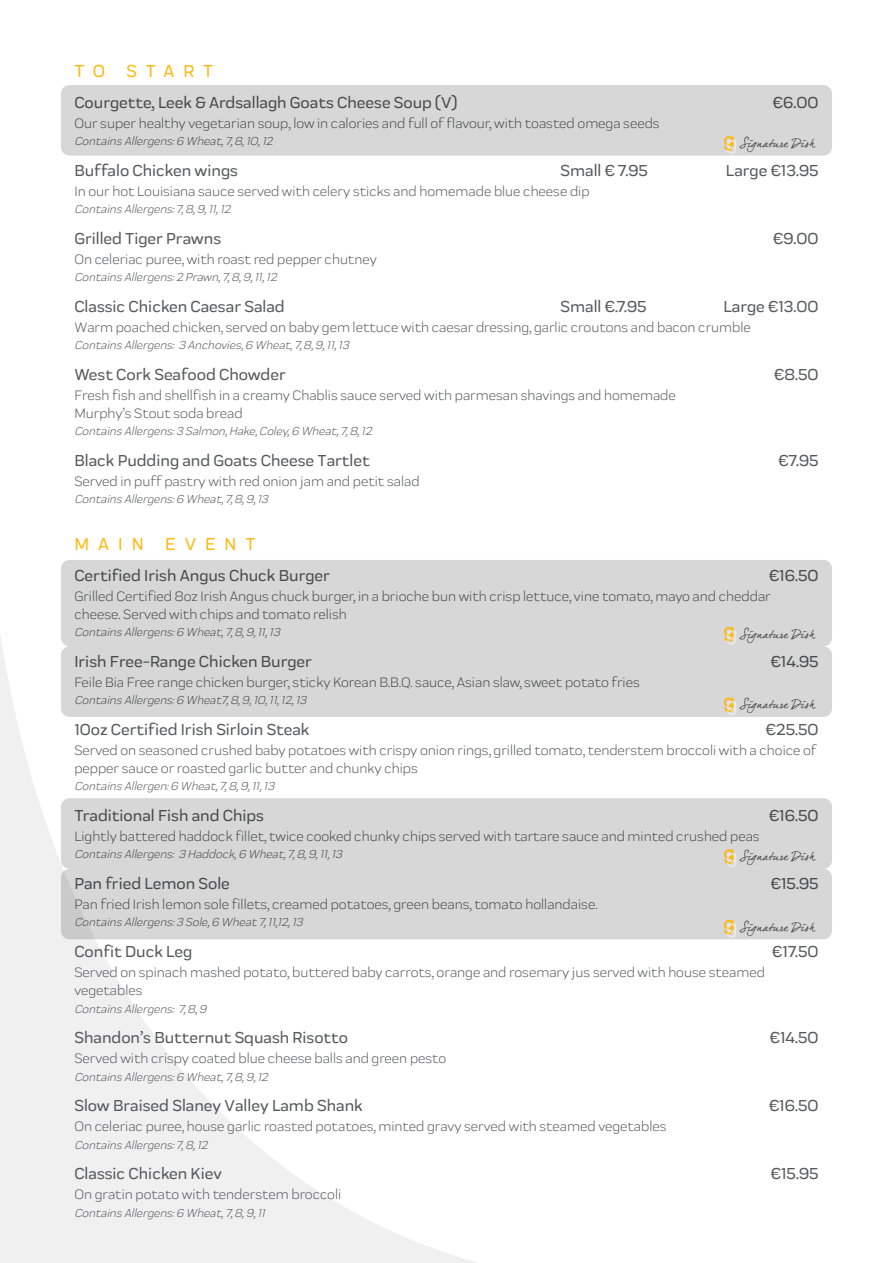
<style>
.page{position:relative;width:893px;height:1263px;background:#fff}
.page>*{position:absolute;margin:0;border:0;box-sizing:border-box;transform-origin:0 0}
.t1{font:500 18px "Praktika Rnd";letter-spacing:.5em;color:#fdb913}
.t2{font:500 16.5px "Praktika Rnd";color:#58595b}
.t3{font:14.25px/18px "Praktika Rnd";color:#58595b}
.t4{font:12.9px "dear Joesmooth";letter-spacing:.005em;color:#464547}
.t5{font:italic 12px "Praktika Rnd";color:#58595b}
</style>
<div class="page">
<svg style="left:0;top:560px;width:548px;height:703px"></svg>
<div style="left:61px;top:85px;width:771px;height:71px;background:#d7d7d7;border-radius:9px"></div>
<svg style="left:724px;top:136px;width:12px;height:18px"></svg>
<div style="left:61px;top:646px;width:771px;height:71px;background:#d7d7d7;border-radius:9px"></div>
<svg style="left:724px;top:697px;width:12px;height:18px"></svg>
<div style="left:61px;top:560px;width:771px;height:86px;background:#d7d7d7;border-radius:9px"></div>
<svg style="left:724px;top:627px;width:12px;height:18px"></svg>
<div style="left:61px;top:798px;width:771px;height:71px;background:#d7d7d7;border-radius:9px"></div>
<svg style="left:724px;top:849px;width:12px;height:18px"></svg>
<div style="left:61px;top:869px;width:771px;height:70px;background:#d7d7d7;border-radius:9px"></div>
<svg style="left:724px;top:920px;width:12px;height:18px"></svg>
<p class="t1" style="left:74px;top:58px;width:140px">TO START</p>
<p class="t2" style="left:74px;top:90px;width:384px">Courgette, Leek &amp; Ardsallagh Goats Cheese Soup (V)</p>
<p class="t2" style="left:773px;top:90px;width:47px">€6.00</p>
<p class="t3" style="left:74px;top:113px;width:587px">Our super healthy vegetarian soup, low in calories and full of flavour, with toasted omega seeds</p>
<p class="t5" style="left:74px;top:133px;width:203px">ContainsAllergens:6 Wheat,7,8,10,12</p>
<p class="t2" style="left:74px;top:158px;width:165px">Buffalo Chicken wings</p>
<p class="t2" style="left:560px;top:158px;width:89px">Small € 7.95</p>
<p class="t2" style="left:726px;top:158px;width:94px">Large €13.95</p>
<p class="t3" style="left:74px;top:181px;width:517px">In our hot Louisiana sauce served with celery sticks and homemade blue cheese dip</p>
<p class="t5" style="left:74px;top:201px;width:161px">ContainsAllergens:7,8,9,11,12</p>
<p class="t2" style="left:74px;top:226px;width:148px">Grilled Tiger Prawns</p>
<p class="t2" style="left:773px;top:226px;width:47px">€9.00</p>
<p class="t3" style="left:74px;top:249px;width:304px">On celeriac puree, with roast red pepper chutney</p>
<p class="t5" style="left:74px;top:269px;width:207px">ContainsAllergens:2 Prawn,7,8,9,11,12</p>
<p class="t2" style="left:74px;top:294px;width:212px">Classic Chicken Caesar Salad</p>
<p class="t2" style="left:560px;top:294px;width:88px">Small €.7.95</p>
<p class="t2" style="left:723px;top:294px;width:97px">Large €13.00</p>
<p class="t3" style="left:74px;top:317px;width:678px">Warm poached chicken, served on baby gem lettuce with caesar dressing, garlic croutons and bacon crumble</p>
<p class="t5" style="left:74px;top:337px;width:279px">ContainsAllergens: 3 Anchovies,6 Wheat,7,8,9,11,13</p>
<p class="t2" style="left:74px;top:362px;width:213px">West Cork Seafood Chowder</p>
<p class="t2" style="left:774px;top:362px;width:46px">€8.50</p>
<p class="t3" style="left:74px;top:385px;width:603px">Fresh fish and shellfish in a creamy Chablis sauce served with parmesan shavings and homemade<br>Murphy’s Stout soda bread</p>
<p class="t5" style="left:74px;top:423px;width:302px">ContainsAllergens:3 Salmon,Hake,Coley,6 Wheat,7,8,12</p>
<p class="t2" style="left:74px;top:448px;width:297px">Black Pudding and Goats Cheese Tartlet</p>
<p class="t2" style="left:779px;top:448px;width:41px">€7.95</p>
<p class="t3" style="left:74px;top:471px;width:347px">Served in puff pastry with red onion jam and petit salad</p>
<p class="t5" style="left:74px;top:491px;width:198px">ContainsAllergens:6 Wheat,7,8,9,13</p>
<p class="t1" style="left:74px;top:531px;width:183px">MAIN EVENT</p>
<p class="t2" style="left:74px;top:563px;width:257px">Certified Irish Angus Chuck Burger</p>
<p class="t2" style="left:769px;top:563px;width:51px">€16.50</p>
<p class="t3" style="left:74px;top:586px;width:698px">Grilled Certified 8oz Irish Angus chuck burger, in a brioche bun with crisp lettuce, vine tomato, mayo and cheddar cheese. Served with chips and tomato relish</p>
<p class="t5" style="left:74px;top:624px;width:210px">ContainsAllergens:6 Wheat,7,8,9,11,13</p>
<p class="t2" style="left:74px;top:649px;width:239px">Irish Free-Range Chicken Burger</p>
<p class="t2" style="left:771px;top:649px;width:49px">€14.95</p>
<p class="t3" style="left:74px;top:672px;width:567px">Feile Bia Free range chicken burger, sticky Korean B.B.Q. sauce, Asian slaw, sweet potato fries</p>
<p class="t5" style="left:74px;top:692px;width:237px">ContainsAllergens:6 Wheat7,8,9,10,11,12,13</p>
<p class="t2" style="left:74px;top:717px;width:237px">10oz Certified Irish Sirloin Steak</p>
<p class="t2" style="left:766px;top:717px;width:54px">€25.50</p>
<p class="t3" style="left:74px;top:740px;width:744px">Served on seasoned crushed baby potatoes with crispy onion rings, grilled tomato, tenderstem broccoli with a choice of pepper sauce or roasted garlic butter and chunky chips</p>
<p class="t5" style="left:74px;top:778px;width:205px">ContainsAllergen:6 Wheat,7,8,9,11,13</p>
<p class="t2" style="left:74px;top:803px;width:191px">Traditional Fish and Chips</p>
<p class="t2" style="left:769px;top:803px;width:51px">€16.50</p>
<p class="t3" style="left:74px;top:826px;width:687px">Lightly battered haddock fillet, twice cooked chunky chips served with tartare sauce and minted crushed peas</p>
<p class="t5" style="left:74px;top:846px;width:272px">ContainsAllergens: 3 Haddock,6 Wheat,7,8,9,11,13</p>
<p class="t2" style="left:74px;top:871px;width:157px">Pan fried Lemon Sole</p>
<p class="t2" style="left:771px;top:871px;width:49px">€15.95</p>
<p class="t3" style="left:74px;top:894px;width:524px">Pan fried Irish lemon sole fillets, creamed potatoes, green beans, tomato hollandaise.</p>
<p class="t5" style="left:74px;top:914px;width:233px">ContainsAllergens:3 Sole,6 Wheat7,11,12,13</p>
<p class="t2" style="left:74px;top:939px;width:119px">Confit Duck Leg</p>
<p class="t2" style="left:772px;top:939px;width:48px">€17.50</p>
<p class="t3" style="left:74px;top:962px;width:692px">Served on spinach mashed potato, buttered baby carrots, orange and rosemary jus served with house steamed vegetables</p>
<p class="t5" style="left:74px;top:1000px;width:137px">ContainsAllergens: 7,8,9</p>
<p class="t2" style="left:74px;top:1025px;width:275px">Shandon’s Butternut Squash Risotto</p>
<p class="t2" style="left:770px;top:1025px;width:50px">€14.50</p>
<p class="t3" style="left:74px;top:1049px;width:373px">Served with crispy coated blue cheese balls and green pesto</p>
<p class="t5" style="left:74px;top:1068px;width:198px">ContainsAllergens:6 Wheat,7,8,9,12</p>
<p class="t2" style="left:74px;top:1093px;width:290px">Slow Braised Slaney Valley Lamb Shank</p>
<p class="t2" style="left:769px;top:1093px;width:51px">€16.50</p>
<p class="t3" style="left:74px;top:1117px;width:594px">On celeriac puree, house garlic roasted potatoes, minted gravy served with steamed vegetables</p>
<p class="t5" style="left:74px;top:1136px;width:138px">ContainsAllergens:7,8,12</p>
<p class="t2" style="left:74px;top:1161px;width:149px">Classic Chicken Kiev</p>
<p class="t2" style="left:771px;top:1161px;width:49px">€15.95</p>
<p class="t3" style="left:74px;top:1185px;width:268px">On gratin potato with tenderstem broccoli</p>
<p class="t5" style="left:74px;top:1204px;width:195px">ContainsAllergens:6 Wheat,7,8,9,11</p>
<p class="t4" style="left:740px;top:135px;width:77px">Signature Dish</p>
<p class="t4" style="left:740px;top:626px;width:77px">Signature Dish</p>
<p class="t4" style="left:740px;top:696px;width:77px">Signature Dish</p>
<p class="t4" style="left:740px;top:848px;width:77px">Signature Dish</p>
<p class="t4" style="left:740px;top:919px;width:77px">Signature Dish</p>
</div>
